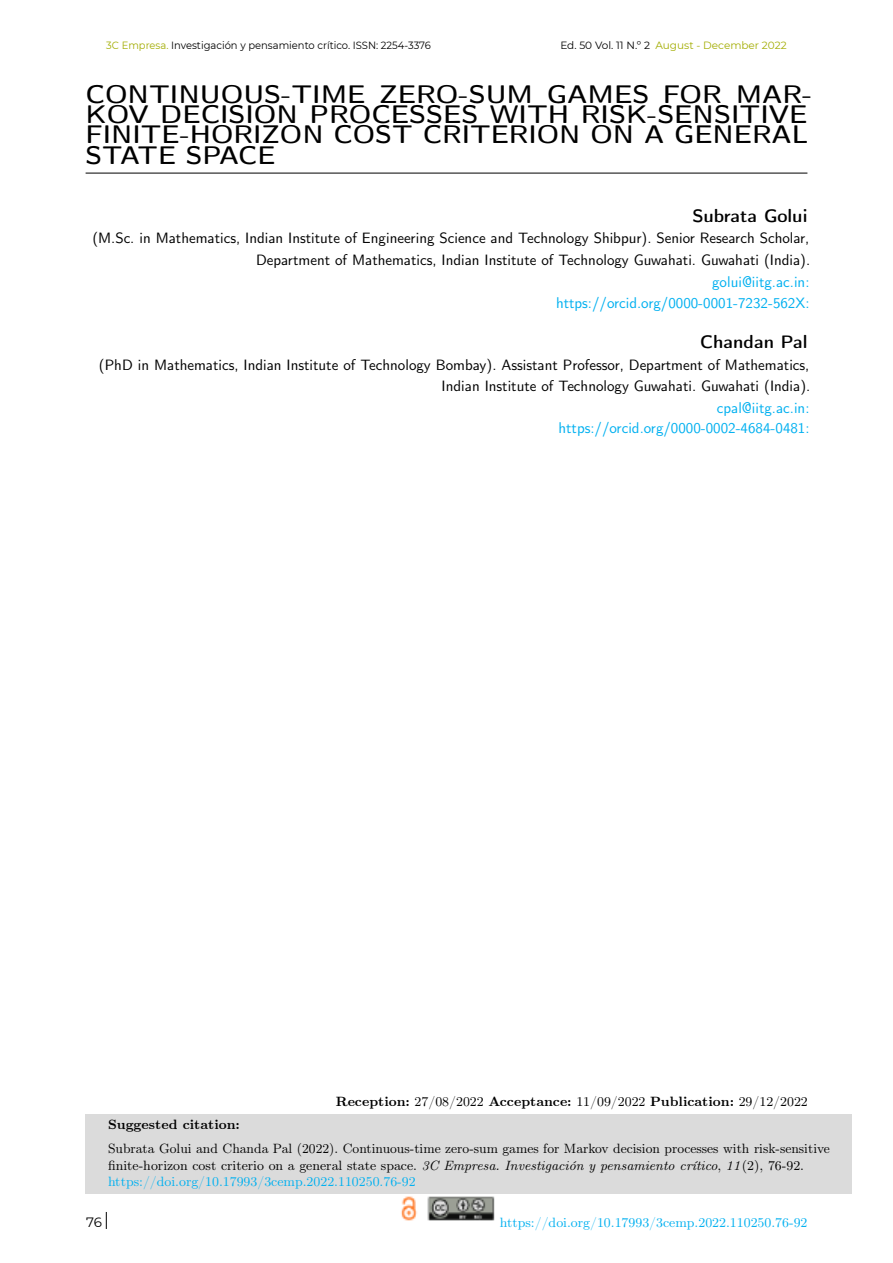
<style>
.page{position:relative;width:893px;height:1263px;background:#fff}
.page>*{position:absolute;margin:0;border:0;box-sizing:border-box;transform-origin:0 0}
.t1{font:25.8px/20.2px "SFSX1728";color:#000}
.t2{font:18px "SFSX1200";color:#000}
.t3{font:15px/21.6px "SFSS1000";color:#000;text-align:right}
.t4{font:15px/21.6px "SFSS1000";color:#00b0f0;text-align:right}
.t5{font:13.5px/16.5px "SFRM0900";color:#000}
.t6{font:13.5px "SFBX0900";color:#000}
.t7{font:13.5px "SFRM0900";color:#00b0f0}
.t8{font:13.5px "Montserrat";color:#000}
.t9{font:10.5px "Montserrat";color:#000;scale:.95 1}
.t10{font:10.5px "Montserrat";color:#a3ad03}
.s1{color:#a3ad03}
.s2{color:#000}
.s3{font-family:"SFRM0900"}
.s4{font-family:"SFTI0900"}
.s5{color:#00b0f0}
</style>
<div class="page">
<hr style="left:86px;top:173px;width:721px;height:1px;background:#000">
<div style="left:86px;top:1115px;width:766px;height:79px;background:#dbdbdb"></div>
<img style="left:401px;top:1196px;width:94px;height:25px">
<svg style="left:106px;top:1212px;width:1px;height:17px"></svg>
<p class="t9" style="left:106px;top:38px;width:343px"><span class="s1">3C Empresa.</span> Investigación y pensamiento crítico. ISSN: 2254-3376</p>
<p class="t10" style="left:560px;top:38px;width:228px"><span class="s2">Ed. 50 Vol. 11 N.º 2</span> August - December 2022</p>
<h1 class="t1" style="left:86px;top:85px;width:728px">CONTINUOUS-TIME ZERO-SUM GAMES FOR MAR-KOV DECISION PROCESSES WITH RISK-SENSITIVE FINITE-HORIZON COST CRITERION ON A GENERAL STATE SPACE</h1>
<p class="t2" style="left:692px;top:205px;width:117px">Subrata Golui</p>
<p class="t3" style="left:92px;top:228px;width:719px">(M.Sc. in Mathematics, Indian Institute of Engineering Science and Technology Shibpur). Senior Research Scholar,<br>Department of Mathematics, Indian Institute of Technology Guwahati. Guwahati (India).</p>
<p class="t4" style="left:556px;top:271px;width:255px">golui@iitg.ac.in: https://orcid.org/0000-0001-7232-562X:</p>
<p class="t2" style="left:700px;top:331px;width:109px">Chandan Pal</p>
<p class="t3" style="left:99px;top:354px;width:713px">(PhD in Mathematics, Indian Institute of Technology Bombay). Assistant Professor, Department of Mathematics,<br>Indian Institute of Technology Guwahati. Guwahati (India).</p>
<p class="t4" style="left:558px;top:398px;width:253px;line-height:20.2px">cpal@iitg.ac.in: https://orcid.org/0000-0002-4684-0481:</p>
<p class="t6" style="left:336px;top:1093px;width:474px">Reception: <span class="s3">27/08/2022</span> Acceptance: <span class="s3">11/09/2022</span> Publication: <span class="s3">29/12/2022</span></p>
<p class="t6" style="left:108px;top:1116px;width:134px">Suggested citation:</p>
<p class="t5" style="left:108px;top:1141px;width:723px">Subrata Golui and Chanda Pal (2022). Continuous-time zero-sum games for Markov decision processes with risk-sensitive finite-horizon cost criterio on a general state space. <span class="s4">3C Empresa. Investigación y pensamiento crítico</span>, <span class="s4">11</span> (2), 76-92. <span class="s5">https://doi.org/10.17993/3cemp.2022.110250.76-92</span></p>
<p class="t7" style="left:500px;top:1215px;width:309px">https://doi.org/10.17993/3cemp.2022.110250.76-92</p>
<p class="t8" style="left:86px;top:1213px;width:17px">76</p>
</div>
